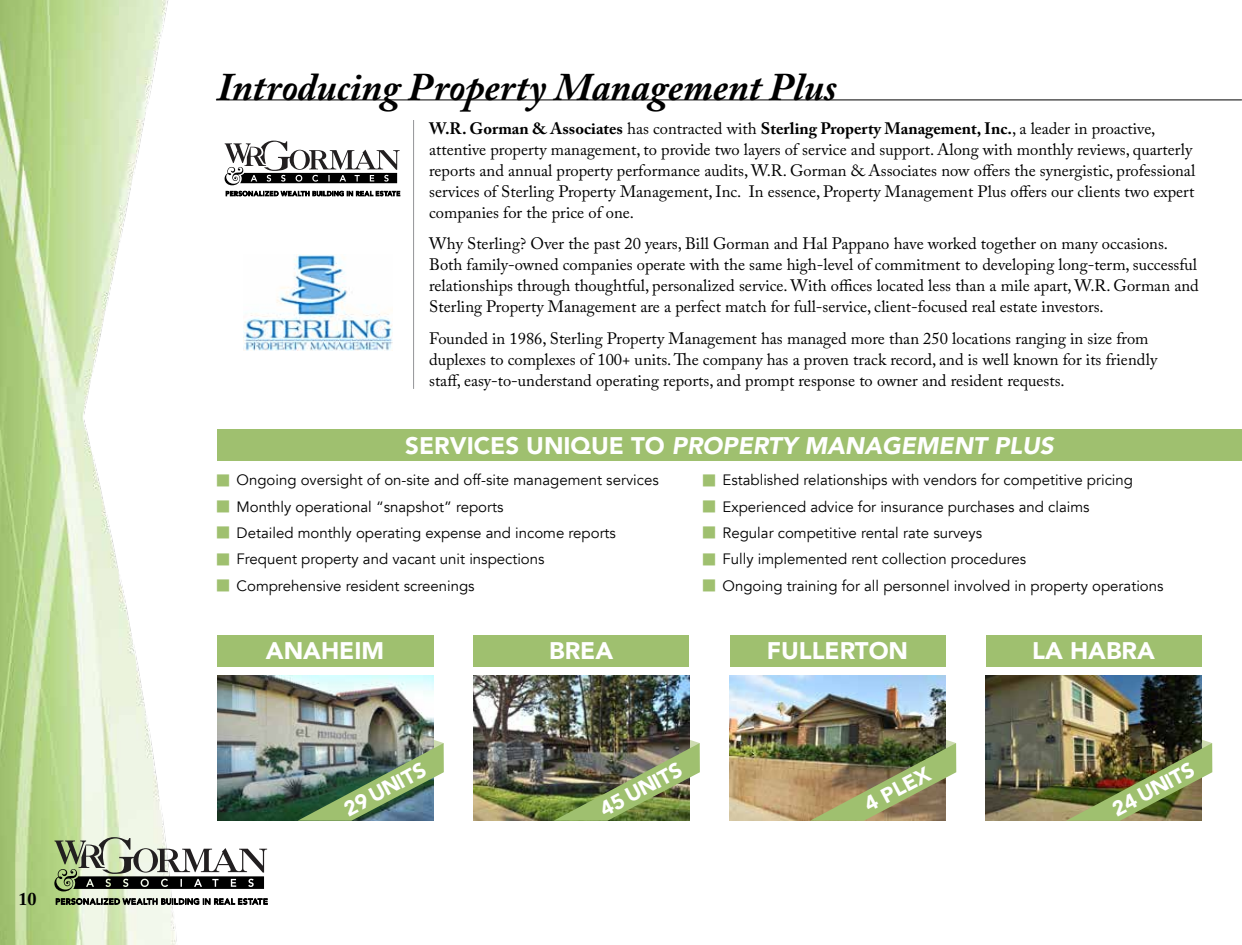
<style>
.page{position:relative;width:1242px;height:945px;background:#fff}
.page>*{position:absolute;margin:0;border:0;box-sizing:border-box;transform-origin:0 0}
.t1{font:italic 700 39px "Adobe Caslon Pro";color:#000}
.t2{font:900 24px "Avenir";color:#fff}
.t3{font:italic 900 24px "Avenir";color:#fff}
.t4{font:900 21px "Avenir";color:#fff}
.t5{font:700 18px "Adobe Caslon Pro";color:#000}
.t6{font:16.5px/21px "Adobe Caslon Pro";color:#000}
.t7{font:15px/26.4px "Avenir";color:#000}
.s1{font-weight:700}
.s2{font-style:normal}
</style>
<div class="page">
<img style="left:0;top:0;width:1242px;height:945px">
<svg style="left:56px;top:897px;width:212px;height:9px"></svg>
<svg style="left:54px;top:837px;width:213px;height:54px"></svg>
<div style="left:217px;top:430px;width:1025px;height:31px;background:#9fc06f"></div>
<img style="left:244px;top:254px;width:148px;height:97px">
<img style="left:730px;top:675px;width:216px;height:146px">
<img style="left:810px;top:737px;width:146px;height:84px">
<div style="left:730px;top:635px;width:216px;height:32px;background:#9fc06f"></div>
<hr style="left:216px;top:100px;width:1026px;height:1px;background:#000">
<svg style="left:224px;top:141px;width:176px;height:57px"></svg>
<hr style="left:413px;top:120px;width:1px;height:269px;background:#939598">
<img style="left:986px;top:675px;width:216px;height:146px">
<img style="left:1066px;top:737px;width:146px;height:84px">
<div style="left:986px;top:635px;width:216px;height:32px;background:#9fc06f"></div>
<svg style="left:217px;top:474px;width:12px;height:12px"></svg>
<svg style="left:217px;top:500px;width:12px;height:12px"></svg>
<svg style="left:217px;top:527px;width:12px;height:12px"></svg>
<svg style="left:217px;top:553px;width:12px;height:12px"></svg>
<svg style="left:217px;top:579px;width:12px;height:13px"></svg>
<svg style="left:703px;top:474px;width:12px;height:12px"></svg>
<svg style="left:703px;top:500px;width:12px;height:12px"></svg>
<svg style="left:703px;top:527px;width:12px;height:12px"></svg>
<svg style="left:703px;top:553px;width:12px;height:12px"></svg>
<svg style="left:703px;top:579px;width:12px;height:13px"></svg>
<p class="t5" style="left:18px;top:888px;width:19px">10</p>
<h1 class="t1" style="left:217px;top:63px;width:621px">Introducing Property Management Plus</h1>
<p class="t6" style="left:429px;top:117px;width:768px"><span class="s1">W.R. Gorman &amp; Associates</span> has contracted with <span class="s1">Sterling Property Management, Inc.</span>, a leader in proactive, attentive property management, to provide two layers of service and support. Along with monthly reviews, quarterly reports and annual property performance audits, W.R. Gorman &amp; Associates now offers the synergistic, professional services of Sterling Property Management, Inc. In essence, Property Management Plus offers our clients two expert companies for the price of one.</p>
<p class="t6" style="left:429px;top:233px;width:771px">Why Sterling? Over the past 20 years, Bill Gorman and Hal Pappano have worked together on many occasions.<br>Both family-owned companies operate with the same high-level of commitment to developing long-term, successful relationships through thoughtful, personalized service. With offices located less than a mile apart, W.R. Gorman and Sterling Property Management are a perfect match for full-service, client-focused real estate investors.</p>
<p class="t6" style="left:429px;top:328px;width:730px">Founded in 1986, Sterling Property Management has managed more than 250 locations ranging in size from duplexes to complexes of 100+ units. The company has a proven track record, and is well known for its friendly staff, easy-to-understand operating reports, and prompt response to owner and resident requests.</p>
<h2 class="t2" style="left:405px;top:425px;width:136px">SERVICES UNI</h2>
<h2 class="t3" style="left:571px;top:425px;width:485px"><span class="s2">QUE TO</span> PROPERTY MANAGEMENT PLUS</h2>
<p class="t7" style="left:237px;top:467px;width:424px">Ongoing oversight of on-site and off-site management services Monthly operational “snapshot” reports<br>Detailed monthly operating expense and income reports Frequent property and vacant unit inspections<br>Comprehensive resident screenings</p>
<p class="t7" style="left:723px;top:467px;width:443px">Established relationships with vendors for competitive pricing Experienced advice for insurance purchases and claims<br>Regular competitive rental rate surveys<br>Fully implemented rent collection procedures<br>Ongoing training for all personnel involved in property operations</p>
<h2 class="t2" style="left:266px;top:631px;width:120px">ANAHEI M</h2>
<p class="t4" style="left:337px;top:794px;width:47px;rotate:-28deg">29 UNITS</p>
<h2 class="t2" style="left:549px;top:631px;width:66px">BREA</h2>
<p class="t4" style="left:593px;top:794px;width:47px;rotate:-28deg">45 UNITS</p>
<h2 class="t2" style="left:767px;top:631px;width:30px">FULLE</h2>
<h2 class="t2" style="left:840px;top:631px;width:34px">RTON</h2>
<p class="t4" style="left:857px;top:790px;width:49px;rotate:-28deg">4 PLEX</p>
<h2 class="t2" style="left:1032px;top:631px;width:124px">LA HABRA</h2>
<p class="t4" style="left:1105px;top:794px;width:47px;rotate:-28deg">24 UNITS</p>
</div>
